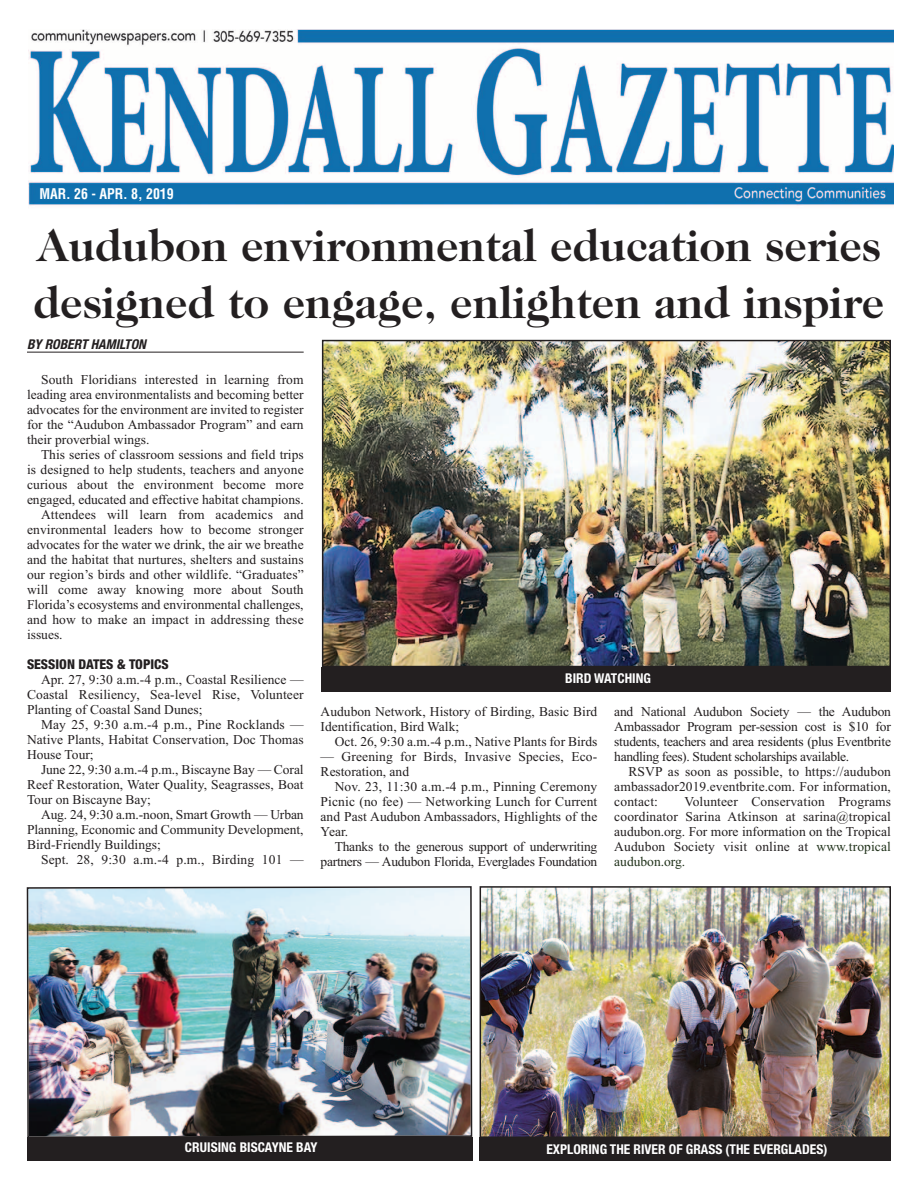
<style>
.page{position:relative;width:918px;height:1188px;background:#fff}
.page>*{position:absolute;margin:0;border:0;box-sizing:border-box;transform-origin:0 0}
.t1{font:700 45px/56.7px "Caslon Two Twenty Four";color:#231f20}
.t2{font:700 condensed 14.4px "Helvetica";color:#fff;scale:.96 1}
.t3{font:13.5px/15px "Times New Roman";color:#231f20;text-align:justify}
.t4{font:13.5px/15px "Times New Roman";letter-spacing:-.02em;color:#231f20;text-align:right}
.t5{font:700 condensed 13.5px "Helvetica Neue";color:#fff}
.t6{font:800 condensed 13.5px "Helvetica Neue";color:#231f20}
.t7{font:italic 700 condensed 13.5px "Helvetica Neue";color:#231f20}
.s1{color:#21321b}
</style>
<div class="page">
<img style="left:29px;top:30px;width:865px;height:176px">
<hr style="left:27px;top:352px;width:277px;height:1px;background:#231f20">
<img style="left:325px;top:343px;width:563px;height:321px">
<div style="left:322px;top:340px;width:569px;height:327px;border:2px solid #231f20"></div>
<img style="left:26px;top:886px;width:447px;height:253px">
<img style="left:483px;top:889px;width:405px;height:246px">
<div style="left:480px;top:886px;width:411px;height:252px;border:2px solid #231f20"></div>
<div style="left:322px;top:667px;width:569px;height:25px;background:#231f20"></div>
<div style="left:27px;top:1137px;width:445px;height:23px;background:#231f20"></div>
<div style="left:480px;top:1138px;width:411px;height:23px;background:#231f20"></div>
<p class="t2" style="left:39px;top:188px;width:141px">MAR. 26 - APR. 8, 2019</p>
<p class="t1" style="left:34px;top:221px;width:852px">Audubon environmental education series designed to engage, enlighten and inspire</p>
<p class="t7" style="left:27px;top:340px;width:123px">BY ROBERT HAMILTON</p>
<p class="t3" style="left:27px;top:373px;width:278px;text-indent:14px">South Floridians interested in learning from leading area environmentalists and becoming better advocates for the environment are invited to register for the “Audubon Ambassador Program” and earn their proverbial wings.</p>
<p class="t3" style="left:27px;top:448px;width:278px;text-indent:14px">This series of classroom sessions and field trips is designed to help students, teachers and anyone curious about the environment become more engaged, educated and effective habitat champions.</p>
<p class="t3" style="left:27px;top:508px;width:278px;text-indent:14px">Attendees will learn from academics and environmental leaders how to become stronger advocates for the water we drink, the air we breathe and the habitat that nurtures, shelters and sustains our region’s birds and other wildlife. “Graduates” will come away knowing more about South Florida’s ecosystems and environmental challenges, and how to make an impact in addressing these issues.</p>
<p class="t6" style="left:27px;top:659px;width:143px">SESSION DATES &amp; TOPICS</p>
<p class="t3" style="left:27px;top:673px;width:278px;text-indent:14px">Apr. 27, 9:30 a.m.-4 p.m., Coastal Resilience — Coastal Resiliency, Sea-level Rise, Volunteer Planting of Coastal Sand Dunes;</p>
<p class="t3" style="left:27px;top:718px;width:278px;text-indent:14px">May 25, 9:30 a.m.-4 p.m., Pine Rocklands — Native Plants, Habitat Conservation, Doc Thomas House Tour;</p>
<p class="t3" style="left:27px;top:763px;width:278px;text-indent:14px">June 22, 9:30 a.m.-4 p.m., Biscayne Bay — Coral Reef Restoration, Water Quality, Seagrasses, Boat Tour on Biscayne Bay;</p>
<p class="t3" style="left:27px;top:808px;width:278px;text-indent:14px">Aug. 24, 9:30 a.m.-noon, Smart Growth — Urban Planning, Economic and Community Development, Bird-Friendly Buildings;</p>
<p class="t3" style="left:41px;top:853px;width:264px">Sept. 28, 9:30 a.m.-4 p.m., Birding 101 —</p>
<p class="t5" style="left:565px;top:673px;width:87px">BIRD WATCHING</p>
<p class="t3" style="left:321px;top:706px;width:278px">Audubon Network, History of Birding, Basic Bird<br>Identification, Bird Walk;</p>
<p class="t3" style="left:335px;top:736px;width:264px">Oct. 26, 9:30 a.m.-4 p.m., Native Plants for Birds</p>
<p class="t3" style="left:321px;top:751px;width:278px">— Greening for Birds, Invasive Species, Eco-<br>Restoration, and</p>
<p class="t3" style="left:321px;top:781px;width:278px;text-indent:14px">Nov. 23, 11:30 a.m.-4 p.m., Pinning Ceremony Picnic (no fee) — Networking Lunch for Current and Past Audubon Ambassadors, Highlights of the Year.</p>
<p class="t4" style="left:321px;top:841px;width:278px">Thanks to the generous support of underwriting partners — Audubon Florida, Everglades Foundation</p>
<p class="t3" style="left:614px;top:706px;width:278px">and National Audubon Society — the Audubon Ambassador Program per-session cost is $10 for students, teachers and area residents (plus Eventbrite handling fees). Student scholarships available.</p>
<p class="t3" style="left:614px;top:766px;width:278px;text-indent:14px">RSVP as soon as possible, to https://audubon ambassador2019.eventbrite.com. For information, contact:</p>
<p class="t3" style="left:614px;top:796px;width:278px;text-indent:70px">Volunteer Conservation Programs coordinator Sarina Atkinson at sarina@tropical audubon.org. For more information on the Tropical Audubon Society visit online at <span class="s1">www.tropical audubon.org.</span></p>
<p class="t5" style="left:185px;top:1142px;width:134px">CRUISING BISCAYNE BAY</p>
<p class="t5" style="left:546px;top:1144px;width:282px">EXPLORING THE RIVER OF GRASS (THE EVERGLADES)</p>
</div>
